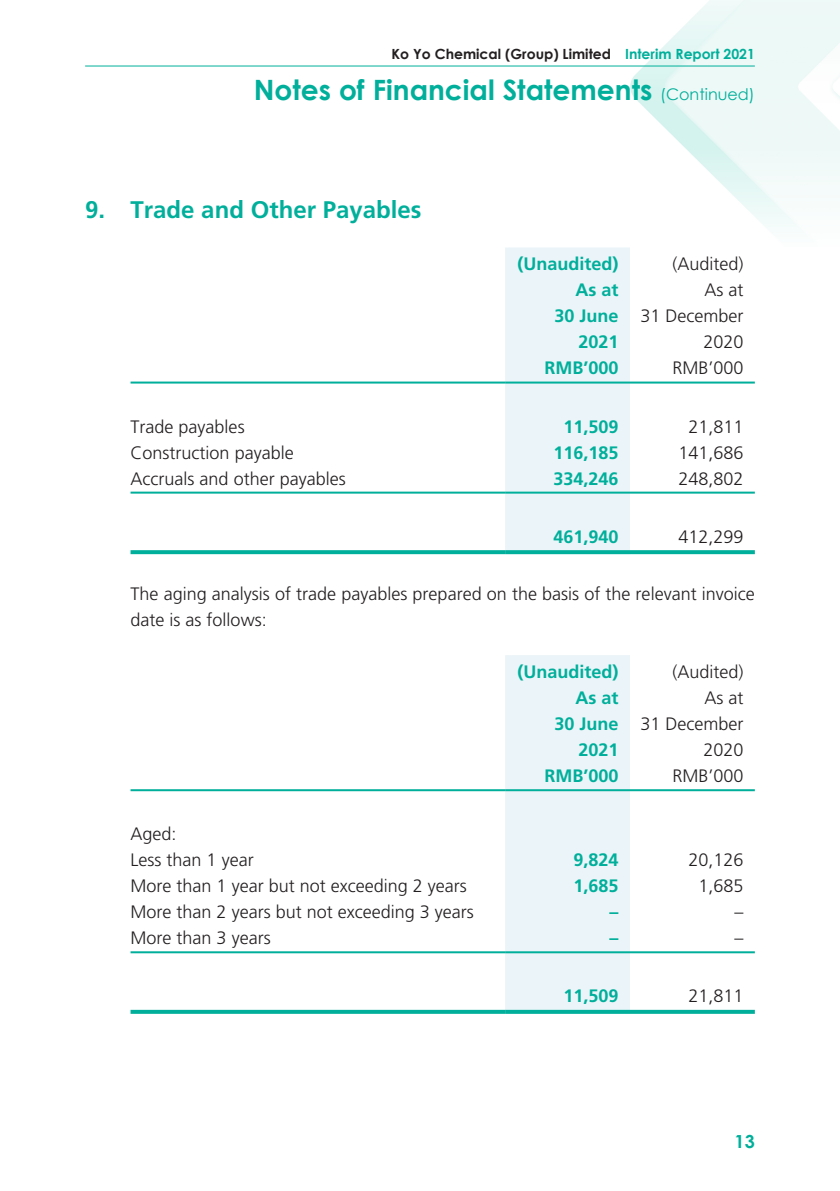
<style>
.page{position:relative;width:840px;height:1191px;background:#fff}
.page>*{position:absolute;margin:0;border:0;box-sizing:border-box;transform-origin:0 0}
.t1{font:700 28px "Century Gothic";color:#00af9b}
.t2{font:700 24px "Frutiger LT Std";color:#00af9b}
.t3{font:300 18px/26px "Frutiger LT Std";color:#231f20;text-align:right}
.t4{font:700 18px/26px "Frutiger LT Std";color:#00af9b;text-align:right}
.t5{font:700 18px "Century Gothic";color:#00af9b}
.t6{font:700 14px "Century Gothic";color:#231f20}
.s1{color:#00af9b}
.s2{font-weight:400;font-size:16px}
</style>
<div class="page">
<img style="left:610px;top:0;width:229px;height:228px">
<hr style="left:85px;top:65px;width:669px;height:1px;background:#00af9b">
<div style="left:505px;top:247px;width:124px;height:303px;background:#ebf4f8"></div>
<hr style="left:130px;top:381px;width:375px;height:2px;background:#00af9b">
<hr style="left:505px;top:381px;width:124px;height:2px;background:#00af9b">
<hr style="left:629px;top:381px;width:125px;height:2px;background:#00af9b">
<hr style="left:130px;top:491px;width:375px;height:2px;background:#00af9b">
<hr style="left:505px;top:491px;width:124px;height:2px;background:#00af9b">
<hr style="left:629px;top:491px;width:125px;height:2px;background:#00af9b">
<svg style="left:130px;top:550px;width:375px;height:4px"></svg>
<svg style="left:505px;top:550px;width:124px;height:4px"></svg>
<svg style="left:629px;top:550px;width:125px;height:4px"></svg>
<div style="left:505px;top:655px;width:124px;height:354px;background:#ebf4f8"></div>
<hr style="left:130px;top:789px;width:375px;height:2px;background:#00af9b">
<hr style="left:505px;top:789px;width:124px;height:2px;background:#00af9b">
<hr style="left:629px;top:789px;width:125px;height:2px;background:#00af9b">
<hr style="left:130px;top:951px;width:375px;height:2px;background:#00af9b">
<hr style="left:505px;top:951px;width:124px;height:2px;background:#00af9b">
<hr style="left:629px;top:951px;width:125px;height:2px;background:#00af9b">
<svg style="left:130px;top:1009px;width:375px;height:4px"></svg>
<svg style="left:505px;top:1009px;width:124px;height:4px"></svg>
<svg style="left:629px;top:1009px;width:125px;height:4px"></svg>
<p class="t6" style="left:391px;top:43px;width:364px">Ko Yo Chemical (Group) Limited <span class="s1">Interim Report 2021</span></p>
<h1 class="t1" style="left:254px;top:68px;width:502px">Notes of Financial Statements <span class="s2">(Continued)</span></h1>
<h2 class="t2" style="left:85px;top:196px;width:338px">9. Trade and Other Payables</h2>
<p class="t4" style="left:517px;top:251px;width:102px">(Unaudited)</p>
<p class="t3" style="left:672px;top:251px;width:73px">(Audited)</p>
<p class="t4" style="left:554px;top:277px;width:66px">As at<br>30 June</p>
<p class="t3" style="left:640px;top:277px;width:105px">As at<br>31 December</p>
<p class="t4" style="left:578px;top:329px;width:42px">2021</p>
<p class="t3" style="left:703px;top:329px;width:42px">2020</p>
<p class="t4" style="left:544px;top:355px;width:76px">RMB’000</p>
<p class="t3" style="left:672px;top:355px;width:73px">RMB’000</p>
<p class="t3" style="left:130px;top:413px;width:116px">Trade payables</p>
<p class="t4" style="left:563px;top:413px;width:57px">11,509</p>
<p class="t3" style="left:688px;top:413px;width:57px">21,811</p>
<p class="t3" style="left:130px;top:439px;width:165px">Construction payable</p>
<p class="t4" style="left:553px;top:439px;width:67px">116,185</p>
<p class="t3" style="left:678px;top:439px;width:67px">141,686</p>
<p class="t3" style="left:130px;top:465px;width:217px">Accruals and other payables</p>
<p class="t4" style="left:553px;top:465px;width:67px">334,246</p>
<p class="t3" style="left:678px;top:465px;width:67px">248,802</p>
<p class="t4" style="left:553px;top:523px;width:67px">461,940</p>
<p class="t3" style="left:678px;top:523px;width:67px">412,299</p>
<p class="t3" style="left:130px;top:581px;width:625px;text-align:left">The aging analysis of trade payables prepared on the basis of the relevant invoice date is as follows:</p>
<p class="t4" style="left:517px;top:659px;width:102px">(Unaudited)</p>
<p class="t3" style="left:672px;top:659px;width:73px">(Audited)</p>
<p class="t4" style="left:554px;top:685px;width:66px">As at<br>30 June</p>
<p class="t3" style="left:640px;top:685px;width:105px">As at<br>31 December</p>
<p class="t4" style="left:578px;top:737px;width:42px">2021</p>
<p class="t3" style="left:703px;top:737px;width:42px">2020</p>
<p class="t4" style="left:544px;top:763px;width:76px">RMB’000</p>
<p class="t3" style="left:672px;top:763px;width:73px">RMB’000</p>
<p class="t3" style="left:130px;top:821px;width:125px;text-align:left">Aged:<br>Less than 1 year</p>
<p class="t4" style="left:573px;top:847px;width:47px">9,824</p>
<p class="t3" style="left:688px;top:847px;width:57px">20,126</p>
<p class="t3" style="left:130px;top:873px;width:338px">More than 1 year but not exceeding 2 years</p>
<p class="t4" style="left:573px;top:873px;width:47px">1,685</p>
<p class="t3" style="left:698px;top:873px;width:47px">1,685</p>
<p class="t3" style="left:130px;top:899px;width:345px">More than 2 years but not exceeding 3 years</p>
<p class="t4" style="left:609px;top:899px;width:10px">–</p>
<p class="t3" style="left:734px;top:899px;width:10px">–</p>
<p class="t3" style="left:130px;top:925px;width:142px">More than 3 years</p>
<p class="t4" style="left:609px;top:925px;width:10px">–</p>
<p class="t3" style="left:734px;top:925px;width:10px">–</p>
<p class="t4" style="left:563px;top:983px;width:57px">11,509</p>
<p class="t3" style="left:688px;top:983px;width:57px">21,811</p>
<p class="t5" style="left:734px;top:1128px;width:22px">13</p>
</div>
